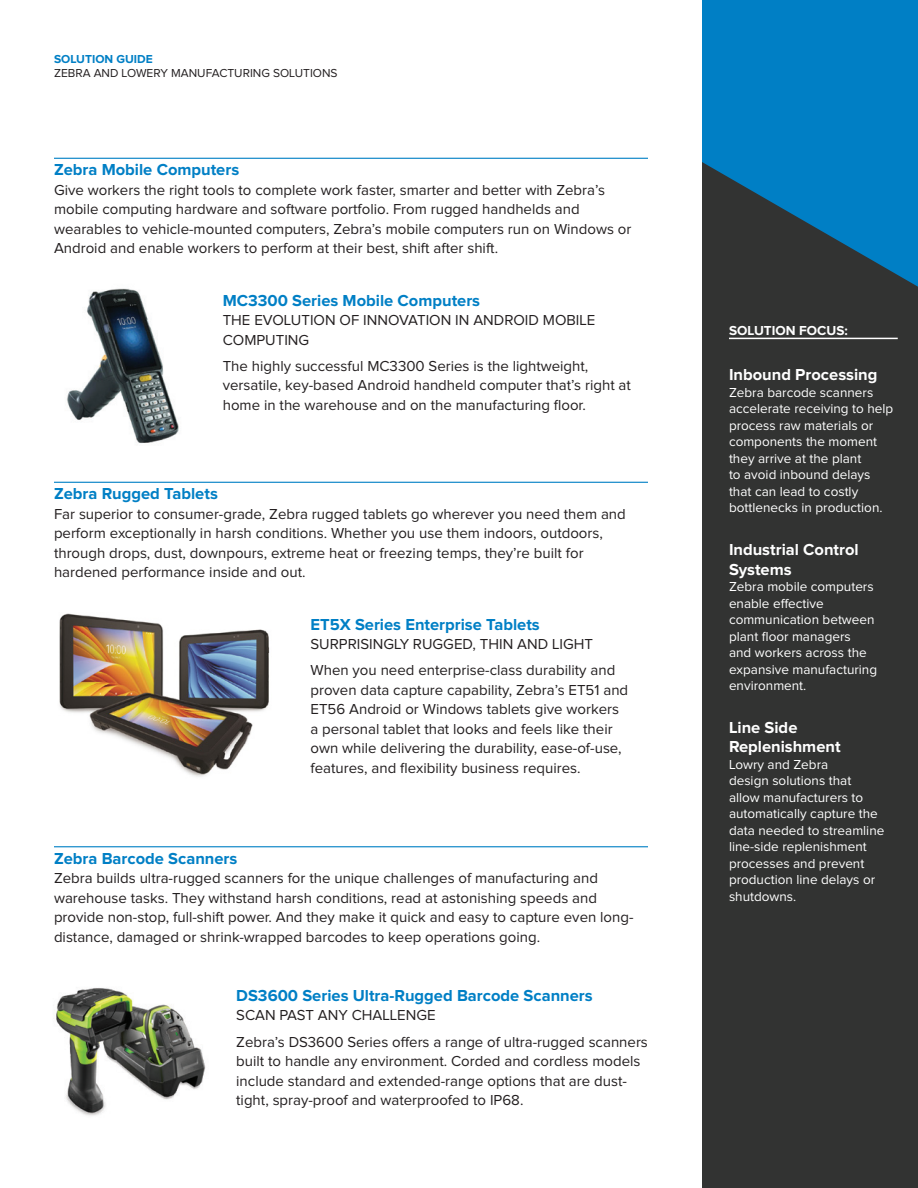
<style>
.page{position:relative;width:918px;height:1188px;background:#fff}
.page>*{position:absolute;margin:0;border:0;box-sizing:border-box;transform-origin:0 0}
.Product_Subhead{font:700 16.5px "Proxima Nova";color:#007fc5}
.Sidebar_Subhead{font:700 16.5px/19.5px "Proxima Nova";color:#fff}
.Produce_Section_Subh{font:700 16.5px "Proxima Nova";color:#007fc5}
.Body{font:15px/19.5px "Proxima Nova";color:#231f20}
.Product_Body{font:15px/19.5px "Proxima Nova";color:#231f20}
.Product_Subhead_2{font:15px/19.5px "Proxima Nova";color:#231f20}
.Sidebar_Body{font:13.5px/16.5px "Proxima Nova";color:#fff}
.Subhead{font:700 13.5px "Proxima Nova";color:#fff}
.Subhead-2{font:12px "Proxima Nova";color:#231f20}
.Subhead-3{font:700 12px "Proxima Nova";color:#007fc5}
</style>
<div class="page">
<div style="left:702px;top:162px;width:216px;height:1026px;background:#323332"></div>
<hr style="left:54px;top:158px;width:594px;height:1px;background:#007fc5">
<svg style="left:702px;top:0;width:216px;height:287px;fill:#007fc5"></svg>
<img style="left:67px;top:288px;width:112px;height:156px">
<hr style="left:54px;top:482px;width:594px;height:1px;background:#007fc5">
<hr style="left:54px;top:846px;width:594px;height:1px;background:#007fc5">
<img style="left:59px;top:613px;width:211px;height:164px">
<img style="left:56px;top:988px;width:150px;height:128px">
<hr style="left:729px;top:338px;width:169px;height:1px;background:#fff">
<p class="Subhead-3" style="left:54px;top:54px;width:100px">SOLUTION GUIDE</p>
<p class="Subhead-2" style="left:54px;top:67px;width:285px">ZEBRA AND LOWERY MANUFACTURING SOLUTIONS</p>
<p class="Produce_Section_Subh" style="left:54px;top:162px;width:187px">Zebra Mobile Computers</p>
<p class="Body" style="left:54px;top:180px;width:579px">Give workers the right tools to complete work faster, smarter and better with Zebra’s mobile computing hardware and software portfolio. From rugged handhelds and wearables to vehicle-mounted computers, Zebra’s mobile computers run on Windows or Android and enable workers to perform at their best, shift after shift.</p>
<p class="Product_Subhead" style="left:223px;top:292px;width:259px">MC3300 Series Mobile Computers</p>
<p class="Product_Subhead_2" style="left:223px;top:311px;width:374px">THE EVOLUTION OF INNOVATION IN ANDROID MOBILE<br>COMPUTING</p>
<p class="Product_Body" style="left:223px;top:357px;width:410px">The highly successful MC3300 Series is the lightweight, versatile, key-based Android handheld computer that’s right at home in the warehouse and on the manufacturing floor.</p>
<p class="Produce_Section_Subh" style="left:54px;top:486px;width:165px">Zebra Rugged Tablets</p>
<p class="Body" style="left:54px;top:504px;width:573px">Far superior to consumer-grade, Zebra rugged tablets go wherever you need them and perform exceptionally in harsh conditions. Whether you use them indoors, outdoors, through drops, dust, downpours, extreme heat or freezing temps, they’re built for hardened performance inside and out.</p>
<p class="Product_Subhead" style="left:310px;top:616px;width:231px">ET5X Series Enterprise Tablets</p>
<p class="Product_Subhead_2" style="left:310px;top:635px;width:284px">SURPRISINGLY RUGGED, THIN AND LIGHT</p>
<p class="Product_Body" style="left:310px;top:661px;width:319px">When you need enterprise-class durability and proven data capture capability, Zebra’s ET51 and ET56 Android or Windows tablets give workers a personal tablet that looks and feels like their own while delivering the durability, ease-of-use, features, and flexibility business requires.</p>
<p class="Produce_Section_Subh" style="left:54px;top:850px;width:185px">Zebra Barcode Scanners</p>
<p class="Body" style="left:54px;top:869px;width:581px">Zebra builds ultra-rugged scanners for the unique challenges of manufacturing and warehouse tasks. They withstand harsh conditions, read at astonishing speeds and provide non-stop, full-shift power. And they make it quick and easy to capture even long&shy;distance, damaged or shrink-wrapped barcodes to keep operations going.</p>
<p class="Product_Subhead" style="left:236px;top:988px;width:358px">DS3600 Series Ultra-Rugged Barcode Scanners</p>
<p class="Product_Subhead_2" style="left:236px;top:1006px;width:201px">SCAN PAST ANY CHALLENGE</p>
<p class="Product_Body" style="left:236px;top:1032px;width:413px">Zebra’s DS3600 Series offers a range of ultra-rugged scanners built to handle any environment. Corded and cordless models include standard and extended-range options that are dust&shy;tight, spray-proof and waterproofed to IP68.</p>
<p class="Subhead" style="left:729px;top:324px;width:120px">SOLUTION FOCUS:</p>
<p class="Sidebar_Subhead" style="left:729px;top:366px;width:150px">Inbound Processing</p>
<p class="Sidebar_Body" style="left:729px;top:385px;width:166px">Zebra barcode scanners accelerate receiving to help process raw materials or components the moment they arrive at the plant<br>to avoid inbound delays that can lead to costly bottlenecks in production.</p>
<p class="Sidebar_Subhead" style="left:729px;top:541px;width:131px">Industrial Control<br>Systems</p>
<p class="Sidebar_Body" style="left:729px;top:579px;width:150px">Zebra mobile computers enable effective communication between plant floor managers<br>and workers across the expansive manufacturing environment.</p>
<p class="Sidebar_Subhead" style="left:729px;top:718px;width:113px">Line Side<br>Replenishment</p>
<p class="Sidebar_Body" style="left:729px;top:757px;width:157px">Lowry and Zebra<br>design solutions that allow manufacturers to automatically capture the data needed to streamline line-side replenishment processes and prevent production line delays or shutdowns.</p>
</div>
